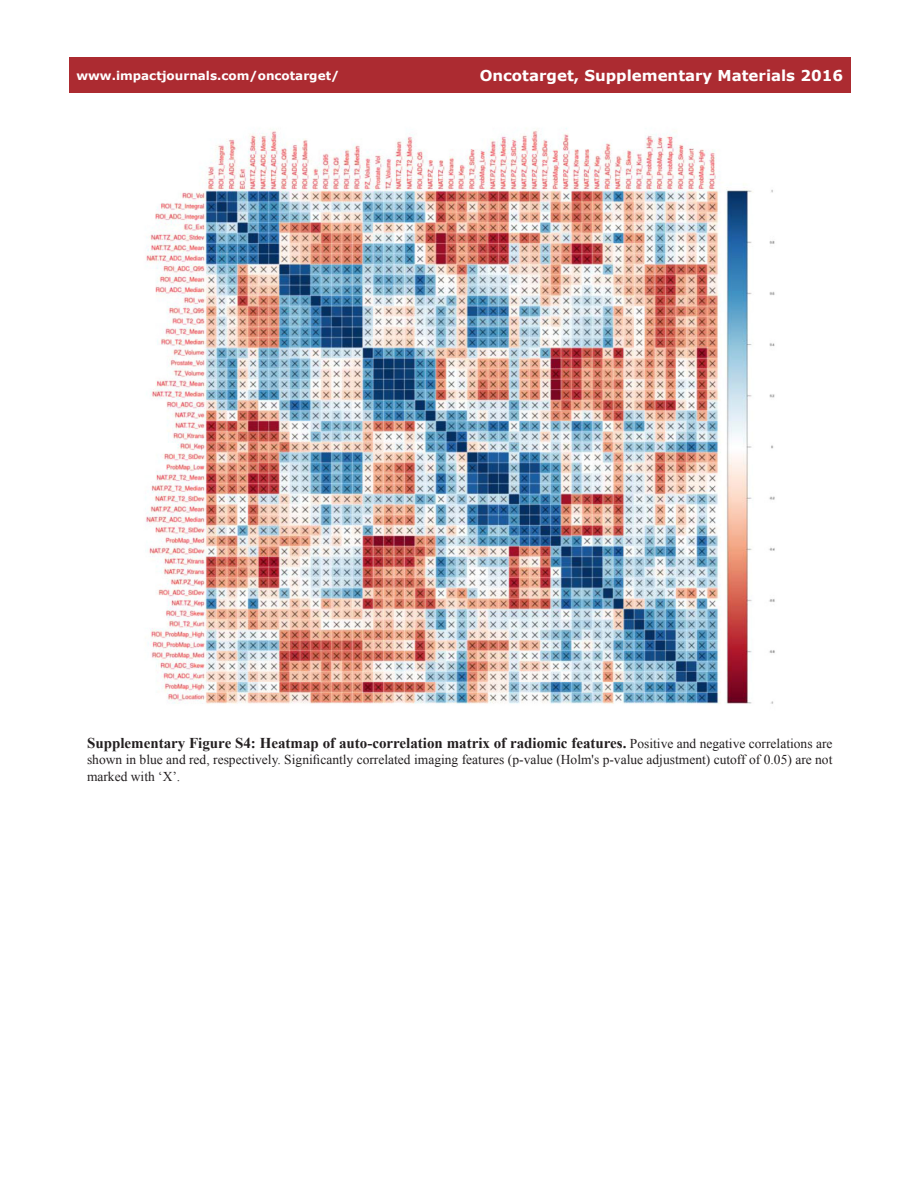
<style>
.page{position:relative;width:918px;height:1188px;background:#fff}
.page>*{position:absolute;margin:0;border:0;box-sizing:border-box;transform-origin:0 0}
.figuretext{font:700 15px "Times New Roman";color:#231f20}
.t1{font:700 15px "Verdana";color:#fff}
.figuretext-2{font:13.5px/16.2px "Times New Roman";color:#231f20}
.t2{font:700 12px "Verdana";color:#fff}
.s1{font-weight:400;font-size:13.5px}
</style>
<div class="page">
<div style="left:69px;top:57px;width:781px;height:36px;background:#ac2b31"></div>
<img style="left:145px;top:128px;width:630px;height:576px">
<p class="t2" style="left:76px;top:67px;width:264px">www.impactjournals.com/oncotarget/</p>
<p class="t1" style="left:480px;top:65px;width:365px">Oncotarget, Supplementary Materials 2016</p>
<p class="figuretext" style="left:87px;top:733px;width:747px">Supplementary Figure S4: Heatmap of auto-correlation matrix of radiomic features. <span class="s1">Positive and negative correlations are</span></p>
<p class="figuretext-2" style="left:87px;top:751px;width:747px">shown in blue and red, respectively. Significantly correlated imaging features (p-value (Holm's p-value adjustment) cutoff of 0.05) are not marked with ‘X’.</p>
</div>
